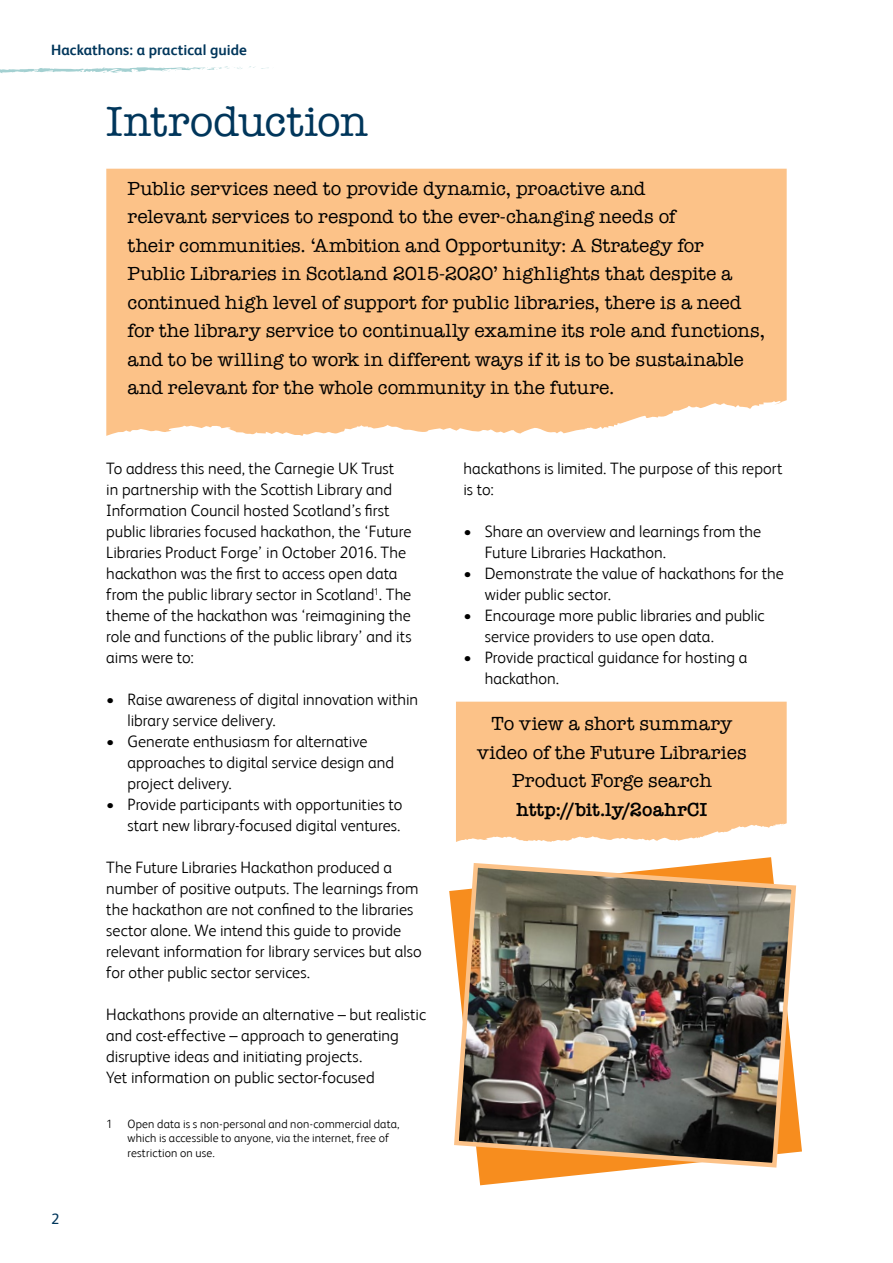
<style>
.page{position:relative;width:893px;height:1263px;background:#fff}
.page>*{position:absolute;margin:0;border:0;box-sizing:border-box;transform-origin:0 0}
.t1{font:43.5px "American Typewriter";letter-spacing:-.005em;color:#00365b}
.t2{font:19.5px/28.5px "American Typewriter";color:#000}
.t3{font:600 19.5px "American Typewriter";letter-spacing:.005em;color:#000}
.t4{font:300 16.5px/21px "FS Albert";color:#000}
.t5{font:700 15px "FS Albert";letter-spacing:.005em;color:#00365b}
.t6{font:15px "FS Albert";color:#00365b}
.t7{font:300 12px/14.4px "FS Albert";letter-spacing:.015em;color:#000}
</style>
<div class="page">
<svg style="left:0;top:66px;width:269px;height:7px"></svg>
<svg style="left:449px;top:857px;width:353px;height:328px"></svg>
<div style="left:106px;top:169px;width:681px;height:267px;background:#fcc288"></div>
<img style="left:452px;top:860px;width:346px;height:310px">
<div style="left:456px;top:702px;width:331px;height:140px;background:#fcc288"></div>
<p class="t5" style="left:51px;top:41px;width:197px">Hackathons: a practical guide</p>
<h1 class="t1" style="left:106px;top:89px;width:263px">Introduction</h1>
<p class="t2" style="left:128px;top:173px;width:639px">Public services need to provide dynamic, proactive and<br>relevant services to respond to the ever-changing needs of<br>their communities. ‘Ambition and Opportunity: A Strategy for Public Libraries in Scotland 2015-2020’ highlights that despite a continued high level of support for public libraries, there is a need for the library service to continually examine its role and functions, and to be willing to work in different ways if it is to be sustainable and relevant for the whole community in the future.</p>
<p class="t6" style="left:51px;top:1210px;width:10px">2</p>
<p class="t4" style="left:106px;top:458px;width:307px">To address this need, the Carnegie UK Trust<br>in partnership with the Scottish Library and Information Council hosted Scotland’s first public libraries focused hackathon, the ‘Future Libraries Product Forge’ in October 2016. The hackathon was the first to access open data from the public library sector in Scotland<sup>1</sup>. The theme of the hackathon was ‘reimagining the role and functions of the public library’ and its aims were to:</p>
<p class="t4" style="left:128px;top:689px;width:292px;text-indent:-21px">• Raise awareness of digital innovation within library service delivery.</p>
<p class="t4" style="left:128px;top:731px;width:268px;text-indent:-21px">• Generate enthusiasm for alternative approaches to digital service design and project delivery.</p>
<p class="t4" style="left:106px;top:794px;width:298px;text-align:right">• Provide participants with opportunities to start new library-focused digital ventures.</p>
<p class="t4" style="left:106px;top:857px;width:317px">The Future Libraries Hackathon produced a number of positive outputs. The learnings from the hackathon are not confined to the libraries sector alone. We intend this guide to provide relevant information for library services but also for other public sector services.</p>
<p class="t4" style="left:106px;top:1004px;width:321px">Hackathons provide an alternative – but realistic and cost-effective – approach to generating disruptive ideas and initiating projects.<br>Yet information on public sector-focused</p>
<p class="t7" style="left:128px;top:1116px;width:274px;text-indent:-21px">1 Open data is s non-personal and non-commercial data, which is accessible to anyone, via the internet, free of restriction on use.</p>
<p class="t4" style="left:463px;top:458px;width:320px">hackathons is limited. The purpose of this report is to:</p>
<p class="t4" style="left:485px;top:521px;width:278px;text-indent:-21px">• Share an overview and learnings from the<br>Future Libraries Hackathon.</p>
<p class="t4" style="left:485px;top:563px;width:301px;text-indent:-21px">• Demonstrate the value of hackathons for the wider public sector.</p>
<p class="t4" style="left:485px;top:605px;width:281px;text-indent:-21px">• Encourage more public libraries and public service providers to use open data.</p>
<p class="t4" style="left:485px;top:647px;width:264px;text-indent:-21px">• Provide practical guidance for hosting a hackathon.</p>
<p class="t2" style="left:477px;top:709px;width:271px;text-align:center">To view a short summary video of the Future Libraries<br>Product Forge search</p>
<p class="t3" style="left:517px;top:794px;width:192px">http://bit.ly/2oahrCI</p>
</div>
